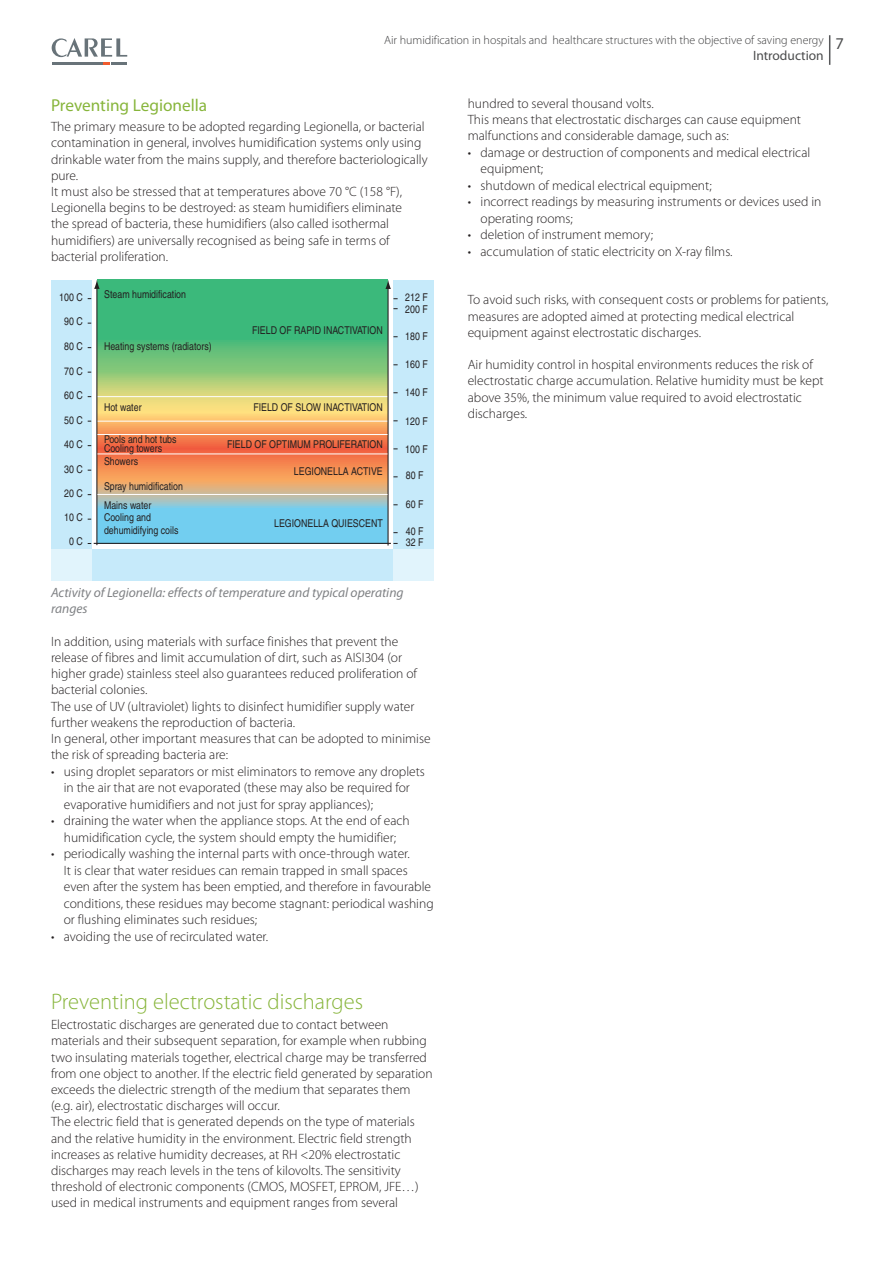
<style>
.page{position:relative;width:893px;height:1263px;background:#fff}
.page>*{position:absolute;margin:0;border:0;box-sizing:border-box;transform-origin:0 0}
.t1{font:300 22.5px "Myriad Pro";color:#87b53b}
.t2{font:17.25px "Myriad Pro";color:#87b53b}
.t3{font:16.5px "Myriad Pro";color:#4b4c4d}
.t4{font:300 13.5px/16.2px "Myriad Pro";color:#231f20}
.t5{font:italic 13.5px/16.5px "Myriad Pro";color:#808285}
.t6{font:13.5px "Myriad Pro";color:#4b4c4d}
.t7{font:300 12px "Myriad Pro";color:#3e3e3f}
.t8{font:condensed 10.8px/9.8px "Helvetica";color:#231f20}
</style>
<div class="page">
<svg style="left:52px;top:38px;width:75px;height:26px"></svg>
<hr style="left:829px;top:35px;width:1px;height:30px;background:#57585a">
<svg style="left:97px;top:280px;width:290px;height:263px;background:#9cb785"></svg>
<div style="left:91px;top:549px;width:302px;height:31px;background:#c6eafa"></div>
<div style="left:51px;top:280px;width:40px;height:269px;background:#c6eafa"></div>
<div style="left:51px;top:549px;width:40px;height:31px;background:#e1f4fc"></div>
<div style="left:393px;top:280px;width:41px;height:269px;background:#c6eafa"></div>
<div style="left:393px;top:549px;width:41px;height:31px;background:#e1f4fc"></div>
<hr style="left:97px;top:396px;width:291px;height:1px;background:#fff">
<hr style="left:97px;top:421px;width:291px;height:1px;background:#fff">
<svg style="left:94px;top:280px;width:6px;height:9px"></svg>
<svg style="left:385px;top:280px;width:6px;height:9px"></svg>
<hr style="left:94px;top:543px;width:297px;height:1px;background:#231f20">
<hr style="left:96px;top:288px;width:1px;height:257px;background:#231f20">
<hr style="left:387px;top:289px;width:2px;height:256px;background:#231f20">
<hr style="left:97px;top:434px;width:290px;height:1px;background:#fff">
<hr style="left:97px;top:454px;width:290px;height:1px;background:#fff">
<hr style="left:97px;top:494px;width:290px;height:1px;background:#fff">
<p class="t7" style="left:384px;top:33px;width:441px">Air humidification in hospitals and healthcare structures with the objective of saving energy</p>
<p class="t6" style="left:753px;top:48px;width:72px">Introduction</p>
<p class="t3" style="left:836px;top:33px;width:10px">7</p>
<p class="t2" style="left:51px;top:94px;width:158px">Preventing Legionella</p>
<p class="t4" style="left:51px;top:118px;width:378px">The primary measure to be adopted regarding Legionella, or bacterial contamination in general, involves humidification systems only using drinkable water from the mains supply, and therefore bacteriologically pure.<br>It must also be stressed that at temperatures above 70 °C (158 °F), Legionella begins to be destroyed: as steam humidifiers eliminate<br>the spread of bacteria, these humidifiers (also called isothermal humidifiers) are universally recognised as being safe in terms of bacterial proliferation.</p>
<p class="t8" style="left:59px;top:292px;width:25px">100 C</p>
<p class="t8" style="left:252px;top:325px;width:132px">FIELD OF RAPID INACTIVATION</p>
<p class="t8" style="left:104px;top:289px;width:83px">Steam humidification</p>
<p class="t8" style="left:405px;top:291px;width:24px;line-height:11.7px">212 F<br>200 F</p>
<p class="t8" style="left:405px;top:331px;width:24px">180 F</p>
<p class="t8" style="left:405px;top:359px;width:24px">160 F</p>
<p class="t8" style="left:405px;top:388px;width:24px">140 F</p>
<p class="t8" style="left:405px;top:416px;width:24px">120 F</p>
<p class="t8" style="left:405px;top:444px;width:24px">100 F</p>
<p class="t8" style="left:406px;top:471px;width:19px">80 F</p>
<p class="t8" style="left:406px;top:500px;width:19px">60 F</p>
<p class="t8" style="left:406px;top:525px;width:19px;line-height:11.4px">40 F<br>32 F</p>
<p class="t8" style="left:64px;top:317px;width:20px">90 C</p>
<p class="t8" style="left:64px;top:341px;width:20px">80 C</p>
<p class="t8" style="left:64px;top:366px;width:20px">70 C</p>
<p class="t8" style="left:64px;top:390px;width:20px">60 C</p>
<p class="t8" style="left:64px;top:415px;width:20px">50 C</p>
<p class="t8" style="left:64px;top:439px;width:20px">40 C</p>
<p class="t8" style="left:64px;top:464px;width:20px">30 C</p>
<p class="t8" style="left:64px;top:488px;width:20px">20 C</p>
<p class="t8" style="left:64px;top:512px;width:20px">10 C</p>
<p class="t8" style="left:69px;top:536px;width:15px">0 C</p>
<p class="t8" style="left:104px;top:341px;width:109px">Heating systems (radiators)</p>
<p class="t8" style="left:104px;top:402px;width:39px">Hot water</p>
<p class="t8" style="left:104px;top:434px;width:74px">Pools and hot tubs<br>Cooling towers</p>
<p class="t8" style="left:104px;top:456px;width:36px">Showers</p>
<p class="t8" style="left:104px;top:477px;width:80px;line-height:18.3px">Spray humidification<br>Mains water</p>
<p class="t8" style="left:104px;top:511px;width:76px;line-height:12.9px">Cooling and dehumidifying coils</p>
<p class="t8" style="left:253px;top:402px;width:131px">FIELD OF SLOW INACTIVATION</p>
<p class="t8" style="left:227px;top:439px;width:157px">FIELD OF OPTIMUM PROLIFERATION</p>
<p class="t8" style="left:294px;top:466px;width:90px">LEGIONELLA ACTIVE</p>
<p class="t8" style="left:274px;top:518px;width:110px">LEGIONELLA QUIESCENT</p>
<p class="t4" style="left:468px;top:95px;width:335px">hundred to several thousand volts.<br>This means that electrostatic discharges can cause equipment malfunctions and considerable damage, such as:</p>
<p class="t4" style="left:480px;top:144px;width:331px;text-indent:-13px">• damage or destruction of components and medical electrical equipment;</p>
<p class="t4" style="left:468px;top:177px;width:245px">• shutdown of medical electrical equipment;</p>
<p class="t4" style="left:480px;top:193px;width:342px;text-indent:-13px">• incorrect readings by measuring instruments or devices used in operating rooms;</p>
<p class="t4" style="left:468px;top:227px;width:187px">• deletion of instrument memory;</p>
<p class="t4" style="left:468px;top:243px;width:266px">• accumulation of static electricity on X-ray films.</p>
<p class="t4" style="left:468px;top:292px;width:362px">To avoid such risks, with consequent costs or problems for patients, measures are adopted aimed at protecting medical electrical equipment against electrostatic discharges.</p>
<p class="t4" style="left:468px;top:356px;width:357px">Air humidity control in hospital environments reduces the risk of electrostatic charge accumulation. Relative humidity must be kept above 35%, the minimum value required to avoid electrostatic discharges.</p>
<p class="t5" style="left:51px;top:584px;width:354px">Activity of Legionella: effects of temperature and typical operating ranges</p>
<p class="t4" style="left:51px;top:633px;width:381px">In addition, using materials with surface finishes that prevent the release of fibres and limit accumulation of dirt, such as AISI304 (or higher grade) stainless steel also guarantees reduced proliferation of bacterial colonies.<br>The use of UV (ultraviolet) lights to disinfect humidifier supply water further weakens the reproduction of bacteria.<br>In general, other important measures that can be adopted to minimise the risk of spreading bacteria are:</p>
<p class="t4" style="left:64px;top:763px;width:363px;text-indent:-13px">• using droplet separators or mist eliminators to remove any droplets in the air that are not evaporated (these may also be required for evaporative humidifiers and not just for spray appliances);</p>
<p class="t4" style="left:51px;top:812px;width:360px;text-align:center">• draining the water when the appliance stops. At the end of each humidification cycle, the system should empty the humidifier;</p>
<p class="t4" style="left:64px;top:845px;width:371px;text-indent:-13px">• periodically washing the internal parts with once-through water.<br>It is clear that water residues can remain trapped in small spaces even after the system has been emptied, and therefore in favourable conditions, these residues may become stagnant: periodical washing or flushing eliminates such residues;</p>
<p class="t4" style="left:51px;top:928px;width:219px">• avoiding the use of recirculated water.</p>
<h1 class="t1" style="left:51px;top:988px;width:314px">Preventing electrostatic discharges</h1>
<p class="t4" style="left:51px;top:1016px;width:383px">Electrostatic discharges are generated due to contact between materials and their subsequent separation, for example when rubbing two insulating materials together, electrical charge may be transferred from one object to another. If the electric field generated by separation exceeds the dielectric strength of the medium that separates them (e.g. air), electrostatic discharges will occur.<br>The electric field that is generated depends on the type of materials and the relative humidity in the environment. Electric field strength increases as relative humidity decreases, at RH &lt;20% electrostatic discharges may reach levels in the tens of kilovolts. The sensitivity threshold of electronic components (CMOS, MOSFET, EPROM, JFE…) used in medical instruments and equipment ranges from several</p>
</div>
